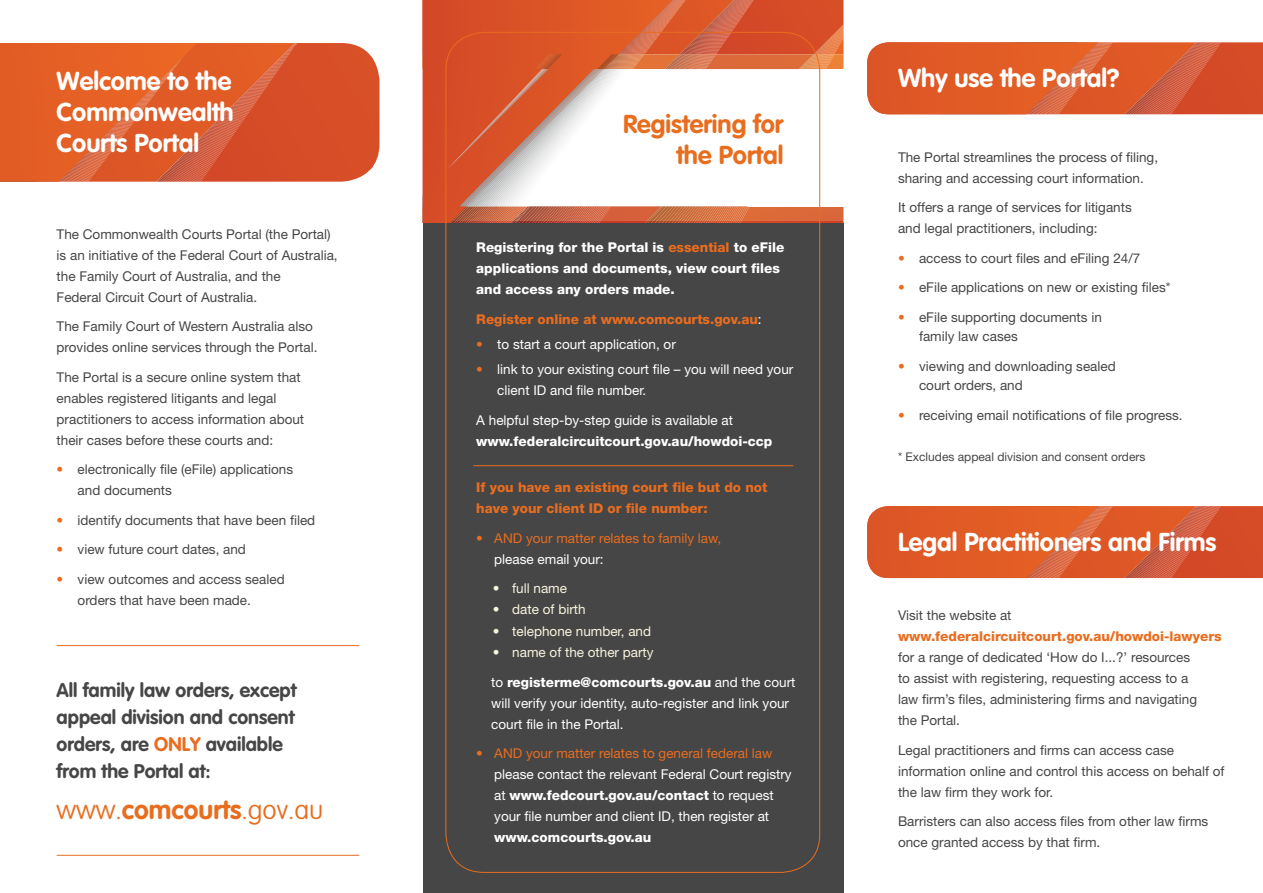
<style>
.page{position:relative;width:1263px;height:893px;background:#fff}
.page>*{position:absolute;margin:0;border:0;box-sizing:border-box;transform-origin:0 0}
.t1{font:100 26.55px "VAG Rounded";color:#e86d1f}
.t2{font:700 25.5px/30.6px "VAG Rounded";color:#fff;text-align:justify}
.t3{font:700 25.5px/30.6px "VAG Rounded";color:#e86d1f;text-align:right}
.t4{font:700 19.5px/27px "VAG Rounded";color:#464647}
.t5{font:13.5px/21px "Helvetica Neue";color:#464647}
.t6{font:13.5px/21px "Helvetica Neue";color:#fff}
.t7{font:800 13.5px/21px "Helvetica Neue";color:#fff}
.t8{font:800 13.5px/21px "Helvetica Neue";color:#e86d1f}
.t9{font:13.5px "Helvetica Neue";color:#e86d1f}
.t10{font:13.5px "Helvetica Neue";color:#f9f4dd}
.t11{font:12px "Helvetica Neue";color:#464647}
.s1{color:#e86d1f}
.s2{font-weight:700}
.s3{font-weight:400;color:#fff}
.s4{font-weight:800}
</style>
<div class="page">
<div style="left:422px;top:223px;width:421px;height:670px;background:#464647"></div>
<hr style="left:57px;top:855px;width:302px;height:1px;background:#e86d1f">
<hr style="left:57px;top:645px;width:302px;height:1px;background:#e86d1f">
<svg style="left:0;top:43px;width:379px;height:139px;background:#dd5b2c"></svg>
<svg style="left:422px;top:0;width:421px;height:224px"></svg>
<hr style="left:473px;top:465px;width:320px;height:1px;background:#e86d1f">
<svg style="left:867px;top:42px;width:396px;height:73px;background:#dc5c2f"></svg>
<svg style="left:867px;top:506px;width:396px;height:73px;background:#dc5c2f"></svg>
<p class="t2" style="left:57px;top:67px;width:179px">Welcome to the Commonwealth Courts Portal</p>
<p class="t5" style="left:57px;top:223px;width:283px">The Commonwealth Courts Portal (the Portal) is an initiative of the Federal Court of Australia, the Family Court of Australia, and the<br>Federal Circuit Court of Australia.</p>
<p class="t5" style="left:57px;top:316px;width:262px">The Family Court of Western Australia also provides online services through the Portal.</p>
<p class="t5" style="left:57px;top:366px;width:249px">The Portal is a secure online system that enables registered litigants and legal practitioners to access information about their cases before these courts and:</p>
<p class="t5" style="left:78px;top:459px;width:217px;text-indent:-21px"><span class="s1">•</span> electronically file (eFile) applications and documents</p>
<p class="t5" style="left:57px;top:509px;width:260px"><span class="s1">•</span> identify documents that have been filed</p>
<p class="t5" style="left:57px;top:539px;width:191px"><span class="s1">•</span> view future court dates, and</p>
<p class="t5" style="left:78px;top:568px;width:209px;text-indent:-21px"><span class="s1">•</span> view outcomes and access sealed orders that have been made.</p>
<h3 class="t4" style="left:57px;top:677px;width:241px">All family law orders, except appeal division and consent orders, are <span class="s1">ONLY</span> available from the Portal at:</h3>
<h2 class="t1" style="left:57px;top:794px;width:268px">www.<span class="s2">comcourts</span>.gov.au</h2>
<p class="t3" style="left:623px;top:110px;width:162px">Registering for the Portal</p>
<p class="t7" style="left:476px;top:237px;width:310px">Registering for the Portal is <span class="s1">essential</span> to eFile applications and documents, view court files and access any orders made.</p>
<p class="t8" style="left:476px;top:309px;width:287px">Register online at www.comcourts.gov.au<span class="s3">:</span></p>
<p class="t6" style="left:476px;top:334px;width:201px"><span class="s1">•</span> to start a court application, or</p>
<p class="t6" style="left:497px;top:359px;width:298px;text-indent:-21px"><span class="s1">•</span> link to your existing court file – you will need your client ID and file number.</p>
<p class="t6" style="left:476px;top:409px;width:258px">A helpful step-by-step guide is available at</p>
<p class="t7" style="left:476px;top:431px;width:298px">www.federalcircuitcourt.gov.au/howdoi-ccp</p>
<p class="t8" style="left:476px;top:477px;width:293px">If you have an existing court file but do not have your client ID or file number:</p>
<p class="t9" style="left:476px;top:530px;width:247px">• AND your matter relates to family law,</p>
<p class="t6" style="left:494px;top:548px;width:111px">please email your:</p>
<p class="t10" style="left:493px;top:581px;width:76px">• full name</p>
<p class="t10" style="left:493px;top:602px;width:94px">• date of birth</p>
<p class="t10" style="left:493px;top:623px;width:160px">• telephone number, and</p>
<p class="t10" style="left:493px;top:644px;width:162px">• name of the other party</p>
<p class="t6" style="left:491px;top:671px;width:306px">to <span class="s4">registerme@comcourts.gov.au</span> and the court will verify your identity, auto-register and link your court file in the Portal.</p>
<p class="t9" style="left:476px;top:745px;width:297px">• AND your matter relates to general federal law</p>
<p class="t6" style="left:494px;top:764px;width:299px">please contact the relevant Federal Court registry at <span class="s4">www.fedcourt.gov.au/contact</span> to request your file number and client ID, then register at</p>
<p class="t7" style="left:494px;top:827px;width:159px">www.comcourts.gov.au</p>
<p class="t2" style="left:898px;top:63px;width:223px">Why use the Portal?</p>
<p class="t5" style="left:898px;top:146px;width:262px">The Portal streamlines the process of filing, sharing and accessing court information.</p>
<p class="t5" style="left:898px;top:197px;width:235px">It offers a range of services for litigants and legal practitioners, including:</p>
<p class="t5" style="left:898px;top:247px;width:244px"><span class="s1">•</span> access to court files and eFiling 24/7</p>
<p class="t5" style="left:898px;top:277px;width:274px"><span class="s1">•</span> eFile applications on new or existing files*</p>
<p class="t5" style="left:919px;top:307px;width:184px;line-height:19.5px;text-indent:-21px"><span class="s1">•</span> eFile supporting documents in family law cases</p>
<p class="t5" style="left:919px;top:356px;width:198px;line-height:19.5px;text-indent:-21px"><span class="s1">•</span> viewing and downloading sealed court orders, and</p>
<p class="t5" style="left:898px;top:404px;width:286px"><span class="s1">•</span> receiving email notifications of file progress.</p>
<p class="t11" style="left:898px;top:450px;width:249px">* Excludes appeal division and consent orders</p>
<p class="t2" style="left:898px;top:527px;width:320px">Legal Practitioners and Firms</p>
<p class="t5" style="left:898px;top:605px;width:115px">Visit the website at</p>
<p class="t8" style="left:898px;top:626px;width:325px">www.federalcircuitcourt.gov.au/howdoi-lawyers</p>
<p class="t5" style="left:898px;top:647px;width:301px">for a range of dedicated ‘How do I...?’ resources to assist with registering, requesting access to a law firm’s files, administering firms and navigating the Portal.</p>
<p class="t5" style="left:898px;top:739px;width:328px">Legal practitioners and firms can access case information online and control this access on behalf of the law firm they work for.</p>
<p class="t5" style="left:898px;top:811px;width:312px">Barristers can also access files from other law firms once granted access by that firm.</p>
</div>
